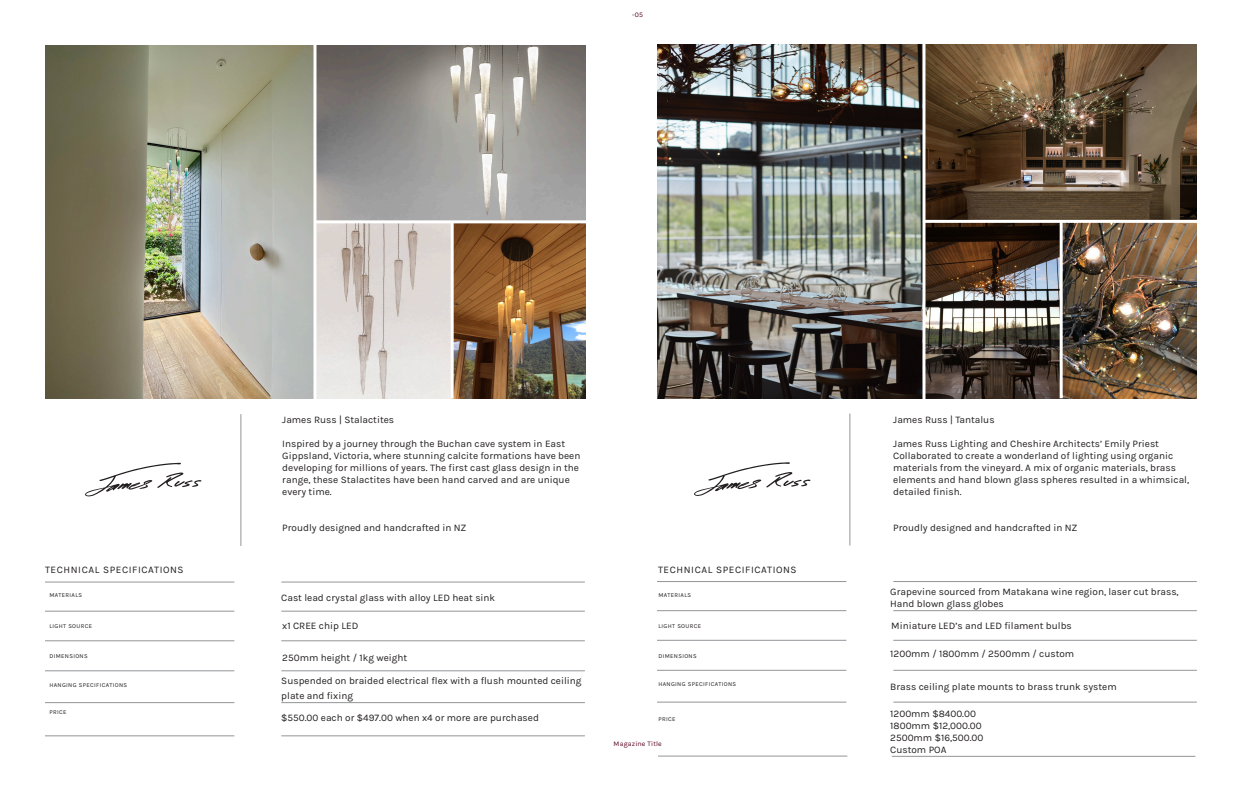
<style>
.page{position:relative;width:1242px;height:810px;background:#fff}
.page>*{position:absolute;margin:0;border:0;box-sizing:border-box;transform-origin:0 0}
.t1{font:10px/12px "Karla";color:#231f20}
.t2{font:10px "Karla";letter-spacing:.06em;color:#231f20}
.t3{font:7px "Karla";letter-spacing:.02em;color:#5b0925}
.t4{font:6px "Karla";letter-spacing:.06em;color:#231f20}
</style>
<div class="page">
<img style="left:45px;top:45px;width:541px;height:354px">
<hr style="left:241px;top:414px;width:1px;height:132px;background:#939598">
<svg style="left:85px;top:463px;width:116px;height:34px"></svg>
<hr style="left:45px;top:582px;width:189px;height:1px;background:#939598">
<hr style="left:45px;top:611px;width:189px;height:1px;background:#939598">
<hr style="left:45px;top:641px;width:189px;height:1px;background:#939598">
<hr style="left:45px;top:671px;width:189px;height:1px;background:#939598">
<hr style="left:45px;top:702px;width:189px;height:1px;background:#939598">
<hr style="left:45px;top:736px;width:189px;height:1px;background:#939598">
<hr style="left:281px;top:611px;width:304px;height:1px;background:#939598">
<hr style="left:281px;top:582px;width:304px;height:1px;background:#939598">
<hr style="left:281px;top:641px;width:304px;height:1px;background:#939598">
<hr style="left:281px;top:671px;width:304px;height:1px;background:#939598">
<hr style="left:281px;top:702px;width:304px;height:1px;background:#939598">
<hr style="left:281px;top:736px;width:304px;height:1px;background:#939598">
<hr style="left:314px;top:43px;width:2px;height:362px;background:#fff">
<hr style="left:315px;top:220px;width:276px;height:3px;background:#fff">
<hr style="left:451px;top:222px;width:3px;height:177px;background:#fff">
<img style="left:657px;top:45px;width:265px;height:353px">
<img style="left:926px;top:45px;width:271px;height:175px">
<hr style="left:850px;top:414px;width:1px;height:132px;background:#939598">
<svg style="left:694px;top:462px;width:116px;height:34px"></svg>
<hr style="left:657px;top:581px;width:189px;height:1px;background:#939598">
<hr style="left:657px;top:610px;width:189px;height:1px;background:#939598">
<hr style="left:657px;top:640px;width:189px;height:1px;background:#939598">
<hr style="left:657px;top:670px;width:189px;height:1px;background:#939598">
<hr style="left:657px;top:702px;width:189px;height:1px;background:#939598">
<hr style="left:658px;top:756px;width:189px;height:1px;background:#939598">
<hr style="left:893px;top:610px;width:304px;height:1px;background:#939598">
<hr style="left:893px;top:581px;width:304px;height:1px;background:#939598">
<hr style="left:893px;top:640px;width:304px;height:1px;background:#939598">
<hr style="left:893px;top:670px;width:304px;height:1px;background:#939598">
<hr style="left:893px;top:702px;width:304px;height:1px;background:#939598">
<hr style="left:892px;top:756px;width:303px;height:1px;background:#939598">
<img style="left:926px;top:223px;width:134px;height:175px">
<img style="left:1063px;top:223px;width:134px;height:175px">
<svg style="left:922px;top:44px;width:4px;height:355px"></svg>
<hr style="left:924px;top:220px;width:276px;height:3px;background:#fff">
<p class="t3" style="left:632px;top:11px;width:12px">-05</p>
<p class="t2" style="left:45px;top:564px;width:140px">TECHNICAL SPECIFICATIONS</p>
<p class="t4" style="left:49px;top:592px;width:34px">MATERIALS</p>
<p class="t4" style="left:49px;top:623px;width:44px">LIGHT SOURCE</p>
<p class="t4" style="left:49px;top:653px;width:40px">DIMENSIONS</p>
<p class="t4" style="left:49px;top:681px;width:79px">HANGING SPECIFICATIONS</p>
<p class="t4" style="left:49px;top:709px;width:19px">PRICE</p>
<p class="t1" style="left:282px;top:414px;width:113px">James Russ | Stalactites</p>
<p class="t1" style="left:282px;top:438px;width:300px">Inspired by a journey through the Buchan cave system in East Gippsland, Victoria, where stunning calcite formations have been developing for millions of years. The first cast glass design in the range, these Stalactites have been hand carved and are unique every time.</p>
<p class="t1" style="left:282px;top:522px;width:186px">Proudly designed and handcrafted in NZ</p>
<p class="t1" style="left:893px;top:414px;width:103px">James Russ | Tantalus</p>
<p class="t1" style="left:893px;top:438px;width:267px">James Russ Lighting and Cheshire Architects’ Emily Priest</p>
<p class="t1" style="left:893px;top:450px;width:297px">Collaborated to create a wonderland of lighting using organic materials from the vineyard. A mix of organic materials, brass elements and hand blown glass spheres resulted in a whimsical, detailed finish.</p>
<p class="t1" style="left:893px;top:522px;width:186px">Proudly designed and handcrafted in NZ</p>
<p class="t1" style="left:281px;top:592px;width:215px">Cast lead crystal glass with alloy LED heat sink</p>
<p class="t1" style="left:282px;top:620px;width:78px">x1 CREE chip LED</p>
<p class="t1" style="left:282px;top:652px;width:126px">250mm height / 1kg weight</p>
<p class="t1" style="left:281px;top:674px;width:302px;line-height:14.4px">Suspended on braided electrical flex with a flush mounted ceiling plate and fixing</p>
<p class="t1" style="left:281px;top:712px;width:259px">$550.00 each or $497.00 when x4 or more are purchased</p>
<p class="t2" style="left:658px;top:564px;width:140px">TECHNICAL SPECIFICATIONS</p>
<p class="t4" style="left:658px;top:591px;width:34px">MATERIALS</p>
<p class="t4" style="left:658px;top:623px;width:44px">LIGHT SOURCE</p>
<p class="t4" style="left:658px;top:652px;width:40px">DIMENSIONS</p>
<p class="t4" style="left:658px;top:681px;width:79px">HANGING SPECIFICATIONS</p>
<p class="t4" style="left:658px;top:715px;width:19px">PRICE</p>
<p class="t3" style="left:614px;top:740px;width:50px">Magazine Title</p>
<p class="t1" style="left:890px;top:586px;width:290px">Grapevine sourced from Matakana wine region, laser cut brass,</p>
<p class="t1" style="left:890px;top:598px;width:115px">Hand blown glass globes</p>
<p class="t1" style="left:891px;top:620px;width:182px">Miniature LED’s and LED filament bulbs</p>
<p class="t1" style="left:890px;top:648px;width:186px">1200mm / 1800mm / 2500mm / custom</p>
<p class="t1" style="left:890px;top:681px;width:228px">Brass ceiling plate mounts to brass trunk system</p>
<p class="t1" style="left:890px;top:708px;width:87px">1200mm $8400.00</p>
<p class="t1" style="left:890px;top:720px;width:93px">1800mm $12,000.00</p>
<p class="t1" style="left:890px;top:732px;width:95px">2500mm $16,500.00</p>
<p class="t1" style="left:890px;top:744px;width:58px">Custom POA</p>
</div>
